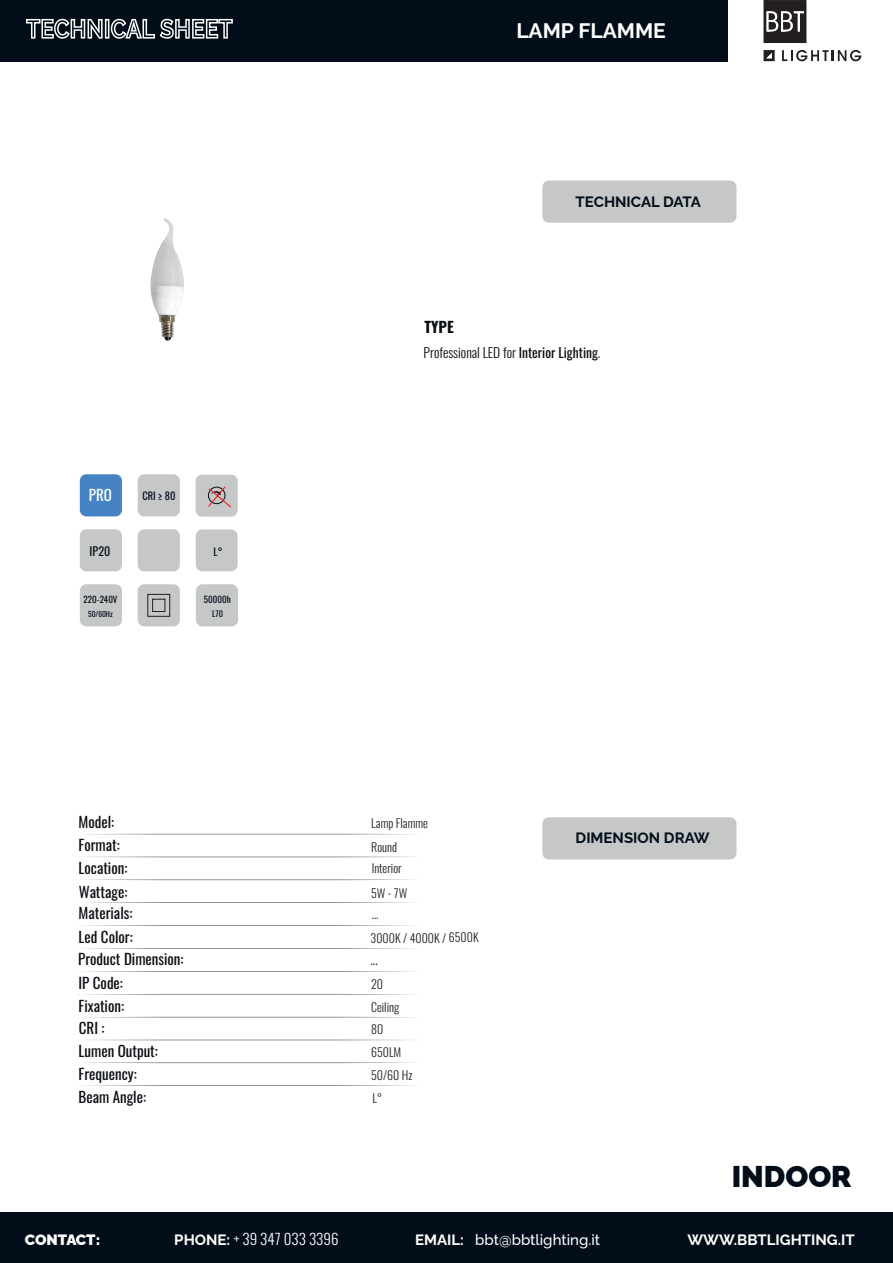
<style>
.page{position:relative;width:893px;height:1263px;background:#fff}
.page>*{position:absolute;margin:0;border:0;box-sizing:border-box;transform-origin:0 0}
.t1{font:900 30px "Raleway";color:#010e19}
.t2{font:700 21px "Raleway";color:#fff}
.t3{font:15px/23px "Oswald";color:#0a0d11}
.t4{font:700 15px "Raleway";color:#010e19}
.t5{font:500 15px "Raleway";color:#fff}
.t6{font:300 15px "Oswald";color:#fff}
.t7{font:700 15px "Raleway";color:#fff}
.t8{font:900 15px "Raleway";letter-spacing:-.005em;color:#fff}
.t9{font:700 15px "Oswald";color:#0a0d11}
.t10{font:15px "Oswald";color:#fff}
.t11{font:300 13.5px "Oswald";color:#0a0d11}
.t12{font:300 12px/23.2px "Oswald";color:#231f20}
.t13{font:12px "Oswald";color:#010e19}
.t14{font:10.5px "Oswald";color:#010e19}
.t15{font:9px "Oswald";color:#010e19}
.t16{font:8.25px "Oswald";color:#010e19}
.t17{font:7.5px "Oswald";color:#010e19}
.s1{font-weight:400}
.s2{font-family:"Raleway";font-weight:700}
.s3{font-weight:700}
</style>
<div class="page">
<div style="left:0;top:0;width:893px;height:61px;background:#010e19"></div>
<div style="left:728px;top:0;width:165px;height:108px;background:#fff"></div>
<svg style="left:782px;top:49px;width:80px;height:13px"></svg>
<svg style="left:763px;top:50px;width:12px;height:11px"></svg>
<svg style="left:763px;top:0;width:43px;height:43px;background:#4b4748"></svg>
<svg style="left:26px;top:18px;width:77px;height:21px"></svg>
<div style="left:105px;top:19px;width:4px;height:20px;border:2px solid #fff"></div>
<svg style="left:110px;top:18px;width:123px;height:21px"></svg>
<div style="left:196px;top:529px;width:42px;height:42px;background:#c6c7c7;border-radius:7px"></div>
<div style="left:80px;top:529px;width:42px;height:42px;background:#c6c7c7;border-radius:7px"></div>
<div style="left:196px;top:475px;width:42px;height:42px;background:#c6c7c7;border-radius:7px"></div>
<svg style="left:207px;top:486px;width:25px;height:22px"></svg>
<div style="left:542px;top:180px;width:194px;height:43px;background:#c6c7c7;border-radius:7px"></div>
<div style="left:542px;top:817px;width:194px;height:42px;background:#c6c7c7;border-radius:7px"></div>
<div style="left:80px;top:474px;width:42px;height:42px;background:#4683c4;border-radius:7px"></div>
<div style="left:138px;top:474px;width:42px;height:42px;background:#c6c7c7;border-radius:7px"></div>
<div style="left:80px;top:584px;width:42px;height:42px;background:#c6c7c7;border-radius:7px"></div>
<div style="left:138px;top:529px;width:42px;height:42px;background:#c6c7c7;border-radius:7px"></div>
<svg style="left:84px;top:834px;width:332px;height:1px"></svg>
<svg style="left:84px;top:856px;width:332px;height:1px"></svg>
<svg style="left:84px;top:879px;width:332px;height:1px"></svg>
<svg style="left:83px;top:902px;width:331px;height:1px"></svg>
<svg style="left:83px;top:925px;width:331px;height:1px"></svg>
<svg style="left:83px;top:948px;width:331px;height:1px"></svg>
<svg style="left:83px;top:971px;width:333px;height:1px"></svg>
<svg style="left:83px;top:994px;width:333px;height:1px"></svg>
<svg style="left:83px;top:1017px;width:333px;height:1px"></svg>
<svg style="left:88px;top:1039px;width:323px;height:1px"></svg>
<svg style="left:83px;top:1062px;width:333px;height:1px"></svg>
<svg style="left:83px;top:1085px;width:333px;height:1px"></svg>
<div style="left:138px;top:584px;width:42px;height:42px;background:#c6c7c7;border-radius:7px"></div>
<div style="left:196px;top:584px;width:42px;height:42px;background:#c6c7c7;border-radius:7px"></div>
<div style="left:147px;top:594px;width:23px;height:23px;border:1px solid #231f20"></div>
<div style="left:152px;top:599px;width:13px;height:13px;border:1px solid #231f20"></div>
<div style="left:0;top:1212px;width:135px;height:51px;background:#010e19"></div>
<div style="left:133px;top:1212px;width:760px;height:51px;background:#010e19"></div>
<img style="left:150px;top:218px;width:34px;height:123px">
<h2 class="t2" style="left:516px;top:14px;width:151px">LAMP FLAMME</h2>
<p class="t4" style="left:576px;top:189px;width:127px">TECHNICAL DATA</p>
<p class="t10" style="left:89px;top:482px;width:25px">PRO</p>
<p class="t14" style="left:142px;top:487px;width:35px">CRI ≥ 80</p>
<p class="t13" style="left:90px;top:540px;width:22px">IP20</p>
<p class="t14" style="left:214px;top:542px;width:10px">L°</p>
<p class="t15" style="left:84px;top:591px;width:35px">220-240V</p>
<p class="t17" style="left:88px;top:607px;width:26px">50/60Hz</p>
<p class="t15" style="left:204px;top:591px;width:28px">50000h</p>
<p class="t16" style="left:212px;top:606px;width:12px">L70</p>
<p class="t9" style="left:424px;top:314px;width:31px">TYPE</p>
<p class="t11" style="left:424px;top:341px;width:178px">Professional LED for <span class="s1">Interior Lighting</span>.</p>
<p class="t3" style="left:79px;top:809px;width:37px">Model:</p>
<p class="t12" style="left:371px;top:811px;width:58px">Lamp Flamme</p>
<p class="t3" style="left:79px;top:831px;width:43px">Format:</p>
<p class="t12" style="left:371px;top:834px;width:27px">Round</p>
<p class="t3" style="left:79px;top:854px;width:50px">Location:</p>
<p class="t3" style="left:79px;top:879px;width:50px">Wattage:</p>
<p class="t3" style="left:79px;top:900px;width:55px">Materials:</p>
<p class="t3" style="left:79px;top:924px;width:56px">Led Color:</p>
<p class="t3" style="left:78px;top:946px;width:107px">Product Dimension:</p>
<p class="t3" style="left:79px;top:970px;width:46px">IP Code:</p>
<p class="t3" style="left:79px;top:993px;width:47px">Fixation:</p>
<p class="t3" style="left:79px;top:1038px;width:81px">Lumen Output:<br>Frequency:<br>Beam Angle:</p>
<p class="t3" style="left:79px;top:1015px;width:27px">CRI :</p>
<p class="t12" style="left:372px;top:856px;width:32px">Interior</p>
<p class="t12" style="left:371px;top:881px;width:38px">5W - 7W</p>
<p class="t12" style="left:372px;top:902px;width:8px">...</p>
<p class="t12" style="left:371px;top:925px;width:110px">3000K / 4000K / 6500K</p>
<p class="t11" style="left:370px;top:948px;width:9px">...</p>
<p class="t12" style="left:371px;top:971px;width:30px">20<br>Ceiling</p>
<p class="t12" style="left:371px;top:1016px;width:32px;line-height:23.7px">80<br>650LM</p>
<p class="t12" style="left:371px;top:1062px;width:43px">50/60 Hz</p>
<p class="t12" style="left:372px;top:1086px;width:11px">L°</p>
<p class="t4" style="left:576px;top:825px;width:136px">DIMENSION DRAW</p>
<h1 class="t1" style="left:732px;top:1153px;width:121px">INDOOR</h1>
<p class="t8" style="left:25px;top:1227px;width:77px">CONTACT:</p>
<p class="t6" style="left:174px;top:1225px;width:166px"><span class="s2">PHONE:</span> + 39 347 033 3396</p>
<p class="t5" style="left:415px;top:1227px;width:187px"><span class="s3">EMAIL:</span> bbt@bbtlighting.it</p>
<p class="t7" style="left:687px;top:1227px;width:169px">WWW.BBTLIGHTING.IT</p>
</div>
